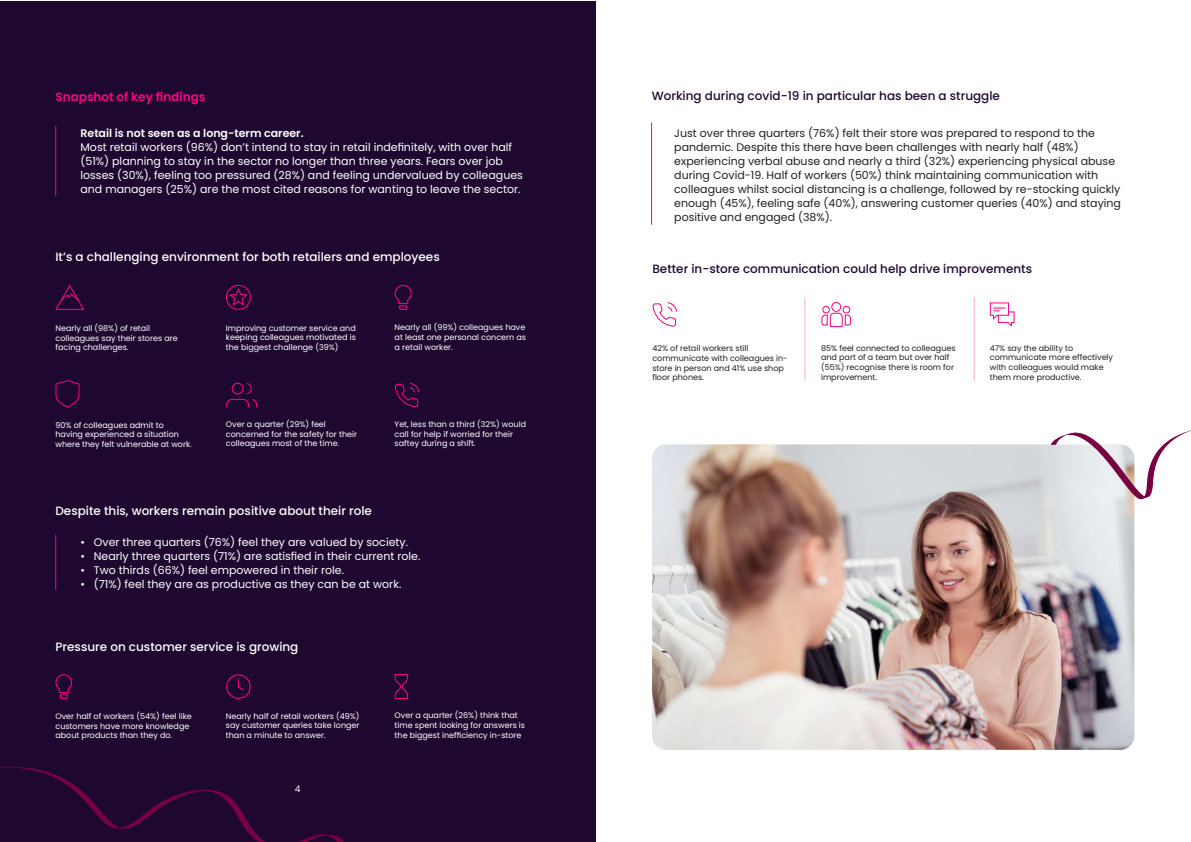
<style>
.page{position:relative;width:1191px;height:842px;background:#fff}
.page>*{position:absolute;margin:0;border:0;box-sizing:border-box;transform-origin:0 0}
.t1{font:500 12px "Poppins";color:#fff}
.t2{font:500 12px "Poppins";color:#1e0830}
.t3{font:600 12px "Poppins";color:#ff0085}
.t4{font:11px/14px "Poppins";color:#fff}
.t5{font:11px/14px "Poppins";color:#231f20}
.t6{font:600 11px "Poppins";color:#fff}
.t7{font:9px "Poppins";color:#fff}
.t8{font:8px/9.6px "Poppins";color:#fff}
.t9{font:8px/9.6px "Poppins";color:#231f20}
</style>
<div class="page">
<img style="left:652px;top:444px;width:482px;height:306px">
<hr style="left:651px;top:123px;width:1px;height:102px;background:#f50087">
<hr style="left:804px;top:297px;width:1px;height:84px;background:#f50087">
<hr style="left:974px;top:297px;width:1px;height:84px;background:#f50087">
<div style="left:0;top:2px;width:595px;height:840px;background:#1e0830"></div>
<hr style="left:55px;top:126px;width:1px;height:70px;background:#f50087">
<svg style="left:225px;top:284px;width:26px;height:26px"></svg>
<svg style="left:55px;top:285px;width:29px;height:25px"></svg>
<img style="left:1051px;top:430px;width:140px;height:70px">
<svg style="left:0;top:766px;width:345px;height:76px"></svg>
<svg style="left:652px;top:302px;width:25px;height:25px"></svg>
<svg style="left:821px;top:302px;width:30px;height:26px"></svg>
<svg style="left:989px;top:302px;width:26px;height:25px"></svg>
<svg style="left:226px;top:382px;width:31px;height:26px"></svg>
<svg style="left:55px;top:380px;width:25px;height:28px"></svg>
<svg style="left:394px;top:284px;width:26px;height:124px"></svg>
<svg style="left:55px;top:674px;width:17px;height:25px"></svg>
<svg style="left:226px;top:674px;width:25px;height:25px"></svg>
<svg style="left:394px;top:674px;width:14px;height:25px"></svg>
<hr style="left:55px;top:535px;width:1px;height:55px;background:#f50087">
<h1 class="t3" style="left:55px;top:89px;width:151px">Snapshot of key findings</h1>
<h2 class="t6" style="left:80px;top:127px;width:225px">Retail is not seen as a long-term career.</h2>
<p class="t4" style="left:80px;top:140px;width:444px">Most retail workers (96%) don’t intend to stay in retail indefinitely, with over half (51%) planning to stay in the sector no longer than three years. Fears over job losses (30%), feeling too pressured (28%) and feeling undervalued by colleagues and managers (25%) are the most cited reasons for wanting to leave the sector.</p>
<h1 class="t1" style="left:55px;top:250px;width:386px">It’s a challenging environment for both retailers and employees</h1>
<p class="t8" style="left:55px;top:324px;width:124px">Nearly all (98%) of retail colleagues say their stores are facing challenges.</p>
<p class="t8" style="left:226px;top:323px;width:131px;text-align:justify">Improving customer service and keeping colleagues motivated is the biggest challenge (39%)</p>
<p class="t8" style="left:395px;top:323px;width:133px;text-align:justify">Nearly all (99%) colleagues have at least one personal concern as a retail worker.</p>
<p class="t8" style="left:55px;top:420px;width:138px">90% of colleagues admit to having experienced a situation where they felt vulnerable at work.</p>
<p class="t8" style="left:226px;top:420px;width:133px">Over a quarter (29%) feel concerned for the safety for their colleagues most of the time.</p>
<p class="t8" style="left:395px;top:419px;width:133px">Yet, less than a third (32%) would call for help if worried for their saftey during a shift.</p>
<h1 class="t1" style="left:55px;top:503px;width:318px">Despite this, workers remain positive about their role</h1>
<h2 class="t4" style="left:80px;top:536px;width:329px">• Over three quarters (76%) feel they are valued by society.</h2>
<h2 class="t4" style="left:80px;top:550px;width:341px">• Nearly three quarters (71%) are satisfied in their current role.</h2>
<h2 class="t4" style="left:80px;top:564px;width:265px">• Two thirds (66%) feel empowered in their role.</h2>
<h2 class="t4" style="left:80px;top:578px;width:322px">• (71%) feel they are as productive as they can be at work.</h2>
<h1 class="t1" style="left:55px;top:640px;width:244px">Pressure on customer service is growing</h1>
<p class="t8" style="left:55px;top:712px;width:138px">Over half of workers (54%) feel like customers have more knowledge about products than they do.</p>
<p class="t8" style="left:226px;top:711px;width:135px;text-align:justify">Nearly half of retail workers (49%) say customer queries take longer than a minute to answer.</p>
<p class="t8" style="left:395px;top:711px;width:132px">Over a quarter (26%) think that time spent looking for answers is the biggest inefficiency in-store</p>
<p class="t7" style="left:295px;top:783px;width:7px">4</p>
<h1 class="t2" style="left:651px;top:89px;width:350px">Working during covid-19 in particular has been a struggle</h1>
<p class="t5" style="left:674px;top:126px;width:448px">Just over three quarters (76%) felt their store was prepared to respond to the pandemic. Despite this there have been challenges with nearly half (48%) experiencing verbal abuse and nearly a third (32%) experiencing physical abuse during Covid-19. Half of workers (50%) think maintaining communication with colleagues whilst social distancing is a challenge, followed by re-stocking quickly enough (45%), feeling safe (40%), answering customer queries (40%) and staying positive and engaged (38%).</p>
<h1 class="t2" style="left:652px;top:262px;width:381px">Better in-store communication could help drive improvements</h1>
<p class="t9" style="left:652px;top:344px;width:137px">42% of retail workers still communicate with colleagues in&shy;store in person and 41% use shop floor phones.</p>
<p class="t9" style="left:821px;top:343px;width:136px">85% feel connected to colleagues and part of a team but over half (55%) recognise there is room for improvement.</p>
<p class="t9" style="left:989px;top:343px;width:125px">47% say the ability to communicate more effectively with colleagues would make them more productive.</p>
</div>
